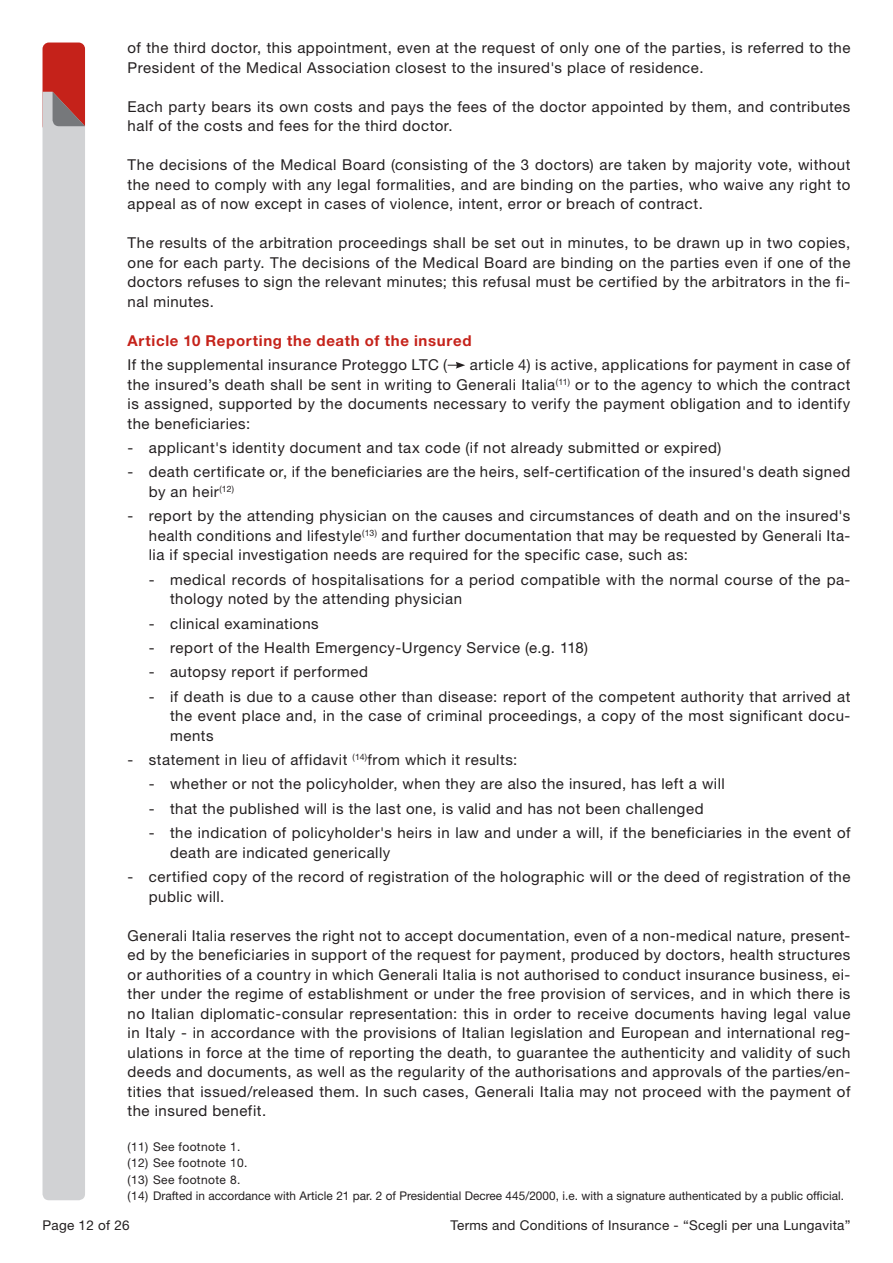
<style>
.page{position:relative;width:893px;height:1263px;background:#fff}
.page>*{position:absolute;margin:0;border:0;box-sizing:border-box;transform-origin:0 0}
.Testi{font:15px/19.5px "Helvetica Neue LT Std";letter-spacing:.035em;color:#231f20}
.Testi_primo_paragrafo{font:15px/19.5px "Helvetica Neue LT Std";letter-spacing:.035em;color:#231f20}
.Titoletto_rosso{font:700 15px "Helvetica Neue LT Std";letter-spacing:.045em;color:#c5221a}
.t1{font:13.5px "Helvetica Neue LT Std";letter-spacing:.02em;color:#231f20}
.Note_testo{font:12px "Helvetica Neue LT Std";letter-spacing:.005em;color:#231f20}
.Note_testo-2{font:12px "Helvetica Neue LT Std";letter-spacing:.03em;color:#231f20}
</style>
<div class="page">
<div style="left:43px;top:43px;width:42px;height:89px;background:#c5221a;border-radius:6px"></div>
<div style="left:43px;top:92px;width:42px;height:1108px;background:#d1d2d4"></div>
<svg style="left:53px;top:92px;width:32px;height:34px"></svg>
<svg style="left:448px;top:362px;width:17px;height:7px"></svg>
<p class="Testi_primo_paragrafo" style="left:128px;top:38px;width:724px">of the third doctor, this appointment, even at the request of only one of the parties, is referred to the<br>President of the Medical Association closest to the insured's place of residence.</p>
<p class="Testi" style="left:128px;top:96px;width:724px">Each party bears its own costs and pays the fees of the doctor appointed by them, and contributes half of the costs and fees for the third doctor.</p>
<p class="Testi" style="left:128px;top:155px;width:724px;text-align:justify">The decisions of the Medical Board (consisting of the 3 doctors) are taken by majority vote, without the need to comply with any legal formalities, and are binding on the parties, who waive any right to appeal as of now except in cases of violence, intent, error or breach of contract.</p>
<p class="Testi" style="left:128px;top:233px;width:724px;text-align:justify">The results of the arbitration proceedings shall be set out in minutes, to be drawn up in two copies, one for each party. The decisions of the Medical Board are binding on the parties even if one of the doctors refuses to sign the relevant minutes; this refusal must be certified by the arbitrators in the fi&shy;nal minutes.</p>
<p class="Titoletto_rosso" style="left:128px;top:331px;width:345px">Article 10 Reporting the death of the insured</p>
<p class="Testi_primo_paragrafo" style="left:128px;top:355px;width:321px">If the supplemental insurance Proteggo LTC (</p>
<p class="Testi_primo_paragrafo" style="left:128px;top:355px;width:724px;text-align:justify;text-indent:342px">article 4) is active, applications for payment in case of the insured’s death shall be sent in writing to Generali Italia<sup>(11)</sup> or to the agency to which the contract is assigned, supported by the documents necessary to verify the payment obligation and to identify the beneficiaries:</p>
<p class="Testi" style="left:128px;top:438px;width:595px">- applicant's identity document and tax code (if not already submitted or expired)</p>
<p class="Testi" style="left:149px;top:462px;width:703px;text-indent:-21px">- death certificate or, if the beneficiaries are the heirs, self-certification of the insured's death signed by an heir<sup>(12)</sup></p>
<p class="Testi" style="left:149px;top:506px;width:703px;text-align:justify;text-indent:-21px">- report by the attending physician on the causes and circumstances of death and on the insured's health conditions and lifestyle<sup>(13)</sup> and further documentation that may be requested by Generali Ita&shy;lia if special investigation needs are required for the specific case, such as:</p>
<p class="Testi" style="left:170px;top:569px;width:682px;text-indent:-21px">- medical records of hospitalisations for a period compatible with the normal course of the pa&shy;thology noted by the attending physician</p>
<p class="Testi" style="left:149px;top:613px;width:171px">- clinical examinations</p>
<p class="Testi" style="left:149px;top:638px;width:441px">- report of the Health Emergency-Urgency Service (e.g. 118)</p>
<p class="Testi" style="left:149px;top:662px;width:221px">- autopsy report if performed</p>
<p class="Testi" style="left:170px;top:686px;width:682px;text-align:justify;text-indent:-21px">- if death is due to a cause other than disease: report of the competent authority that arrived at the event place and, in the case of criminal proceedings, a copy of the most significant docu&shy;ments</p>
<p class="Testi" style="left:128px;top:750px;width:391px">- statement in lieu of affidavit <sup>(14)</sup>from which it results:</p>
<p class="Testi" style="left:149px;top:774px;width:577px">- whether or not the policyholder, when they are also the insured, has left a will</p>
<p class="Testi" style="left:149px;top:798px;width:556px">- that the published will is the last one, is valid and has not been challenged</p>
<p class="Testi" style="left:170px;top:823px;width:682px;text-indent:-21px">- the indication of policyholder's heirs in law and under a will, if the beneficiaries in the event of death are indicated generically</p>
<p class="Testi" style="left:149px;top:867px;width:703px;text-indent:-21px">- certified copy of the record of registration of the holographic will or the deed of registration of the public will.</p>
<p class="Testi" style="left:128px;top:925px;width:724px;text-align:justify">Generali Italia reserves the right not to accept documentation, even of a non-medical nature, present&shy;ed by the beneficiaries in support of the request for payment, produced by doctors, health structures or authorities of a country in which Generali Italia is not authorised to conduct insurance business, ei&shy;ther under the regime of establishment or under the free provision of services, and in which there is no Italian diplomatic-consular representation: this in order to receive documents having legal value in Italy - in accordance with the provisions of Italian legislation and European and international reg&shy;ulations in force at the time of reporting the death, to guarantee the authenticity and validity of such deeds and documents, as well as the regularity of the authorisations and approvals of the parties/en&shy;tities that issued/released them. In such cases, Generali Italia may not proceed with the payment of the insured benefit.</p>
<p class="Note_testo-2" style="left:128px;top:1139px;width:114px">(11) See footnote 1.</p>
<p class="Note_testo-2" style="left:128px;top:1156px;width:121px">(12) See footnote 10.</p>
<p class="Note_testo-2" style="left:128px;top:1172px;width:114px">(13) See footnote 8.</p>
<p class="Note_testo" style="left:128px;top:1189px;width:718px">(14) Drafted in accordance with Article 21 par. 2 of Presidential Decree 445/2000, i.e. with a signature authenticated by a public official.</p>
<p class="t1" style="left:43px;top:1217px;width:89px">Page 12 of 26</p>
<p class="t1" style="left:451px;top:1217px;width:401px">Terms and Conditions of Insurance - “Scegli per una Lungavita”</p>
</div>
